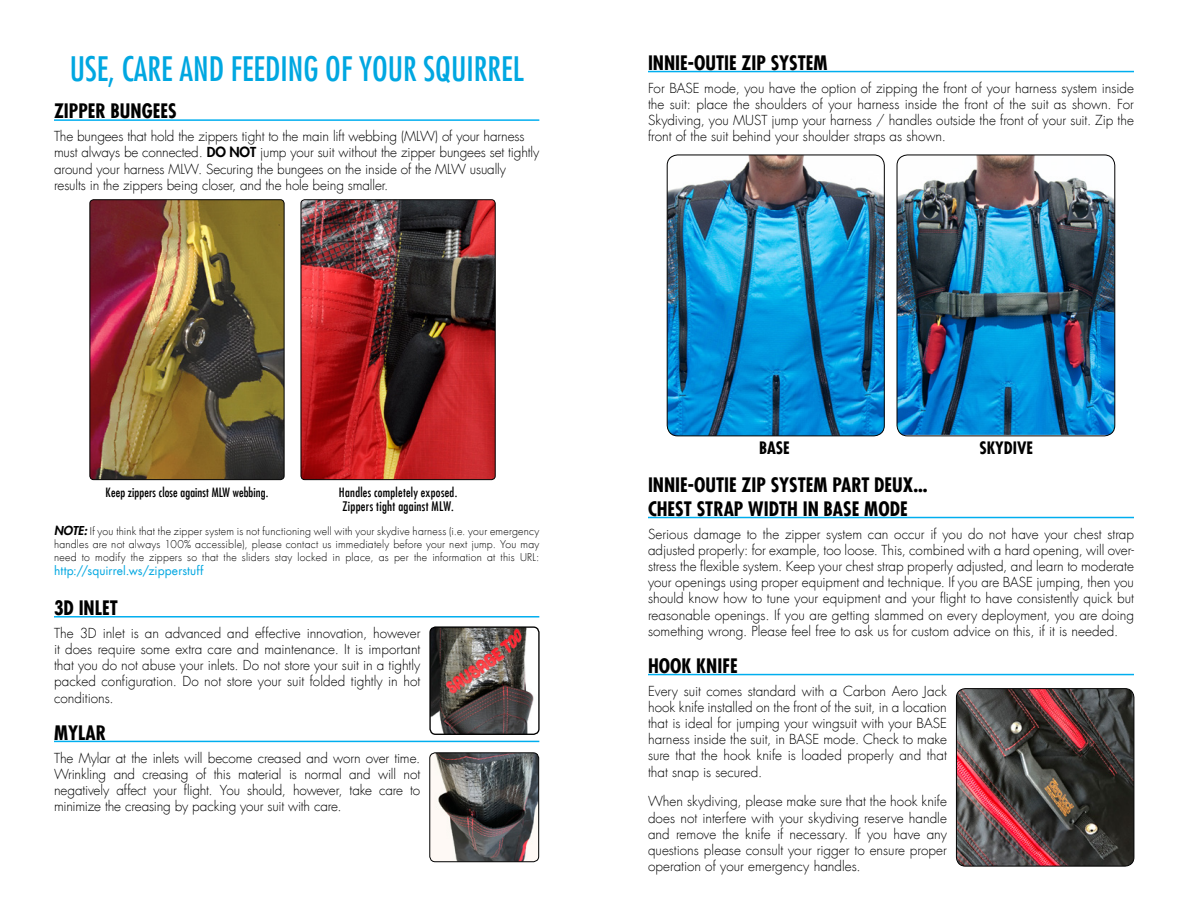
<style>
.page{position:relative;width:1188px;height:918px;background:#fff}
.page>*{position:absolute;margin:0;border:0;box-sizing:border-box;transform-origin:0 0}
.New_Main_header{font:condensed 33px "Futura LT";color:#00a7e1}
.Section_Header{font:700 condensed 19.5px/23.4px "Futura LT";color:#000}
.t1{font:700 condensed 16.8px "Futura LT";color:#000}
.Body{font:300 13.5px/16.2px "Futura LT";letter-spacing:-.01em;color:#000;text-align:justify}
.t2{font:condensed 12.9px "Futura LT";letter-spacing:.025em;color:#000}
.Large_Caption{font:condensed 12.6px "Futura LT";letter-spacing:.01em;color:#000}
.Body-2{font:12px "Futura LT";letter-spacing:.005em;color:#00a7e1}
.Body-3{font:300 10.5px/12.8px "Futura LT";letter-spacing:.02em;color:#000;text-align:justify}
.s1{font-weight:800}
.s2{font-weight:800;font-style:italic;font-size:12px}
</style>
<div class="page">
<img style="left:431px;top:628px;width:107px;height:105px">
<div style="left:429px;top:626px;width:111px;height:109px;border:1px solid #000;border-radius:6px"></div>
<img style="left:430px;top:753px;width:109px;height:109px">
<div style="left:429px;top:752px;width:110px;height:110px;border:1px solid #000;border-radius:5px"></div>
<img style="left:956px;top:689px;width:178px;height:177px">
<div style="left:956px;top:688px;width:178px;height:179px;border:1px solid #000;border-radius:9px"></div>
<hr style="left:54px;top:119px;width:485px;height:2px;background:#00aeef">
<hr style="left:54px;top:616px;width:485px;height:2px;background:#00aeef">
<hr style="left:54px;top:741px;width:485px;height:1px;background:#00aeef">
<hr style="left:648px;top:71px;width:486px;height:1px;background:#00aeef">
<hr style="left:648px;top:517px;width:486px;height:1px;background:#00aeef">
<hr style="left:648px;top:674px;width:486px;height:1px;background:#00aeef">
<img style="left:91px;top:200px;width:193px;height:280px">
<div style="left:89px;top:199px;width:195px;height:281px;border:1px solid #000;border-radius:4px"></div>
<img style="left:301px;top:200px;width:194px;height:280px">
<div style="left:301px;top:199px;width:195px;height:281px;border:1px solid #000;border-radius:4px"></div>
<img style="left:667px;top:155px;width:217px;height:281px">
<div style="left:667px;top:155px;width:218px;height:281px;border:1px solid #000;border-radius:11px"></div>
<img style="left:897px;top:155px;width:218px;height:280px">
<div style="left:897px;top:155px;width:218px;height:281px;border:1px solid #000;border-radius:11px"></div>
<p class="New_Main_header" style="left:70px;top:49px;width:456px">USE, CARE AND FEEDING OF YOUR SQUIRREL</p>
<p class="Section_Header" style="left:54px;top:99px;width:124px">ZIPPER BUNGEES</p>
<p class="Body" style="left:54px;top:129px;width:487px;text-align:left">The bungees that hold the zippers tight to the main lift webbing (MLW) of your harness must always be connected. <span class="s1">DO NOT</span> jump your suit without the zipper bungees set tightly around your harness MLW. Securing the bungees on the inside of the MLW usually results in the zippers being closer, and the hole being smaller.</p>
<p class="Large_Caption" style="left:106px;top:485px;width:164px">Keep zippers close against MLW webbing.</p>
<p class="Large_Caption" style="left:339px;top:485px;width:120px">Handles completely exposed.</p>
<p class="t2" style="left:342px;top:499px;width:113px">Zippers tight against MLW.</p>
<p class="Body-3" style="left:54px;top:526px;width:487px"><span class="s2">NOTE:</span> If you think that the zipper system is not functioning well with your skydive harness (i.e. your emergency handles are not always 100% accessible), please contact us immediately before your next jump. You may need to modify the zippers so that the sliders stay locked in place, as per the information at this URL:</p>
<p class="Body-2" style="left:54px;top:563px;width:151px">http://squirrel.ws/zipperstuff</p>
<p class="Section_Header" style="left:54px;top:596px;width:65px">3D INLET</p>
<p class="Body" style="left:54px;top:625px;width:368px">The 3D inlet is an advanced and effective innovation, however it does require some extra care and maintenance. It is important that you do not abuse your inlets. Do not store your suit in a tightly packed configuration. Do not store your suit folded tightly in hot conditions.</p>
<p class="Section_Header" style="left:54px;top:721px;width:54px">MYLAR</p>
<p class="Body" style="left:54px;top:750px;width:368px">The Mylar at the inlets will become creased and worn over time.<br>Wrinkling and creasing of this material is normal and will not negatively affect your flight. You should, however, take care to minimize the creasing by packing your suit with care.</p>
<p class="Section_Header" style="left:648px;top:51px;width:181px">INNIE-OUTIE ZIP SYSTEM</p>
<p class="Body" style="left:648px;top:80px;width:488px">For BASE mode, you have the option of zipping the front of your harness system inside the suit: place the shoulders of your harness inside the front of the suit as shown. For Skydiving, you MUST jump your harness / handles outside the front of your suit. Zip the front of the suit behind your shoulder straps as shown.</p>
<p class="t1" style="left:759px;top:437px;width:32px">BASE</p>
<p class="t1" style="left:979px;top:437px;width:55px">SKYDIVE</p>
<p class="Section_Header" style="left:648px;top:473px;width:281px">INNIE-OUTIE ZIP SYSTEM PART DEUX...<br>CHEST STRAP WIDTH IN BASE MODE</p>
<p class="Body" style="left:648px;top:526px;width:488px">Serious damage to the zipper system can occur if you do not have your chest strap adjusted properly: for example, too loose. This, combined with a hard opening, will over&shy;stress the flexible system. Keep your chest strap properly adjusted, and learn to moderate your openings using proper equipment and technique. If you are BASE jumping, then you should know how to tune your equipment and your flight to have consistently quick but reasonable openings. If you are getting slammed on every deployment, you are doing something wrong. Please feel free to ask us for custom advice on this, if it is needed.</p>
<p class="Section_Header" style="left:648px;top:654px;width:91px">HOOK KNIFE</p>
<p class="Body" style="left:648px;top:683px;width:300px">Every suit comes standard with a Carbon Aero Jack hook knife installed on the front of the suit, in a location that is ideal for jumping your wingsuit with your BASE harness inside the suit, in BASE mode. Check to make sure that the hook knife is loaded properly and that that snap is secured.</p>
<p class="Body" style="left:648px;top:794px;width:301px">When skydiving, please make sure that the hook knife does not interfere with your skydiving reserve handle and remove the knife if necessary. If you have any questions please consult your rigger to ensure proper operation of your emergency handles.</p>
</div>
